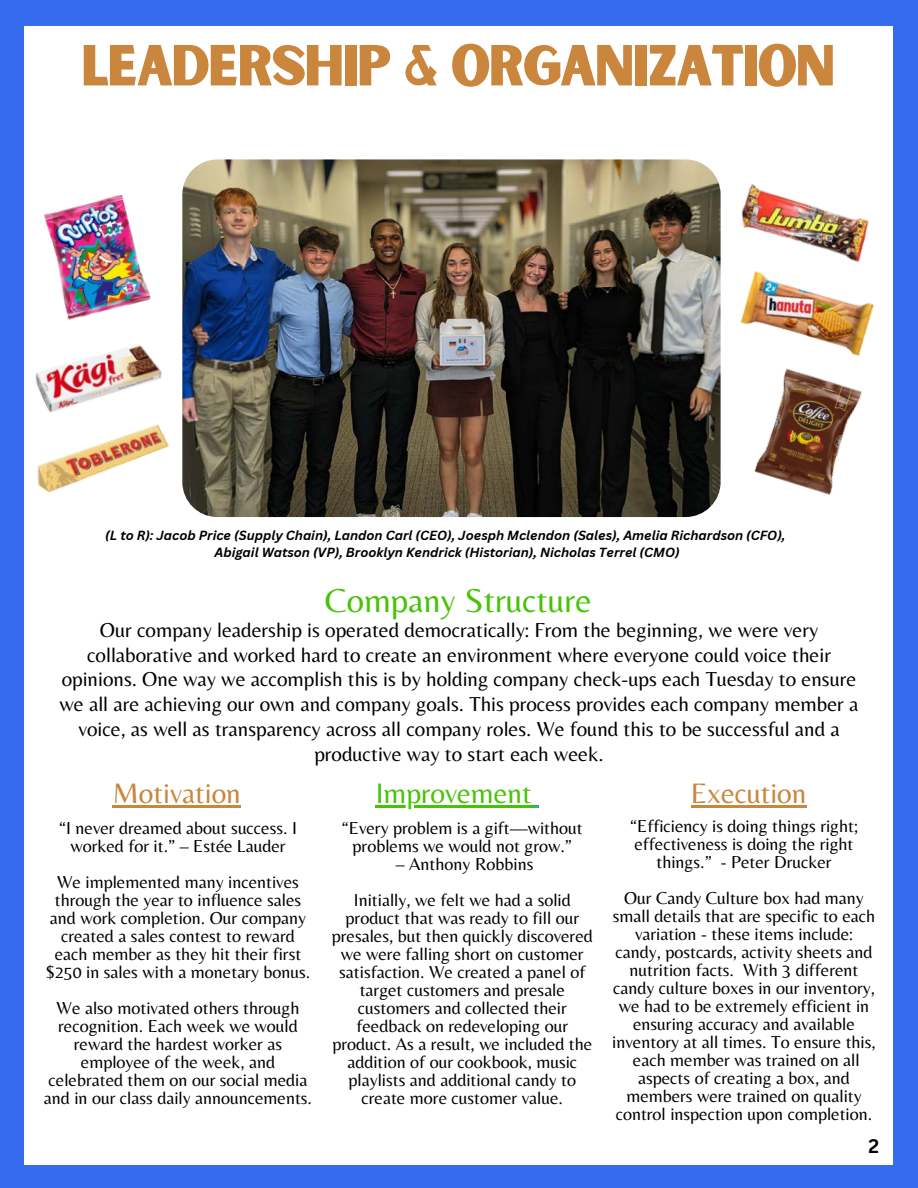
<style>
.page{position:relative;width:918px;height:1188px;background:#fff}
.page>*{position:absolute;margin:0;border:0;box-sizing:border-box;transform-origin:0 0}
.t1{font:55.2px "Sunborn Sans One";letter-spacing:-.04em;color:#c9863c}
.t2{font:34.5px "Belleza";color:#46c307}
.t3{font:29.25px "Belleza";color:#c9863c}
.t4{font:29.25px "Belleza";color:#46c307}
.t5{font:21px/24.8px "Belleza";color:#000;text-align:center}
.t6{font:700 19.2px "Canva Sans";color:#000}
.t7{font:18px/18px "Belleza";color:#000;text-align:center}
.t8{font:italic 700 12.9px "Canva Sans";color:#000}
</style>
<div class="page">
<div style="left:894px;top:0;width:24px;height:1168px;background:#376bed"></div>
<div style="left:0;top:1166px;width:918px;height:22px;background:#376bed"></div>
<div style="left:0;top:16px;width:24px;height:1161px;background:#376bed"></div>
<div style="left:0;top:0;width:918px;height:26px;background:#376bed"></div>
<img style="left:702px;top:137px;width:192px;height:176px">
<img style="left:43px;top:194px;width:108px;height:120px">
<img style="left:182px;top:159px;width:538px;height:358px;border-radius:35px">
<img style="left:734px;top:257px;width:147px;height:90px">
<img style="left:754px;top:347px;width:108px;height:148px">
<img style="left:35px;top:314px;width:127px;height:96px">
<img style="left:37px;top:410px;width:150px;height:90px">
<hr style="left:691px;top:805px;width:115px;height:3px;background:#c9863c">
<hr style="left:113px;top:805px;width:128px;height:3px;background:#c9863c">
<hr style="left:376px;top:805px;width:156px;height:3px;background:#46c307">
<svg style="left:532px;top:805px;width:7px;height:3px"></svg>
<p class="t1" style="left:81px;top:30px;width:756px">LEADERSHIP &amp; ORGANIZATION</p>
<h5 class="t8" style="left:105px;top:526px;width:682px">(L to R): Jacob Price (Supply Chain), Landon Carl (CEO), Joesph Mclendon (Sales), Amelia Richardson (CFO),</h5>
<h5 class="t8" style="left:214px;top:544px;width:467px">Abigail Watson (VP), Brooklyn Kendrick (Historian), Nicholas Terrel (CMO)</h5>
<h5 class="t2" style="left:325px;top:580px;width:268px">Company Structure</h5>
<h5 class="t5" style="left:60px;top:617px;width:800px">Our company leadership is operated democratically: From the beginning, we were very collaborative and worked hard to create an environment where everyone could voice their opinions. One way we accomplish this is by holding company check-ups each Tuesday to ensure we all are achieving our own and company goals. This process provides each company member a voice, as well as transparency across all company roles. We found this to be successful and a productive way to start each week.</h5>
<h5 class="t4" style="left:376px;top:776px;width:158px">Improvement</h5>
<h5 class="t7" style="left:342px;top:818px;width:243px">“Every problem is a gift—without problems we would not grow.”</h5>
<h5 class="t7" style="left:396px;top:854px;width:139px">– Anthony Robbins</h5>
<h5 class="t7" style="left:332px;top:890px;width:262px">Initially, we felt we had a solid product that was ready to fill our presales, but then quickly discovered we were falling short on customer satisfaction. We created a panel of target customers and presale customers and collected their feedback on redeveloping our product. As a result, we included the addition of our cookbook, music playlists and additional candy to create more customer value.</h5>
<h4 class="t3" style="left:113px;top:776px;width:130px">Motivation</h4>
<h2 class="t3" style="left:691px;top:776px;width:117px">Execution</h2>
<h3 class="t7" style="left:59px;top:818px;width:239px">“I never dreamed about success. I worked for it.” – Estée Lauder</h3>
<h3 class="t7" style="left:46px;top:872px;width:266px">We implemented many incentives through the year to influence sales and work completion. Our company created a sales contest to reward each member as they hit their first $250 in sales with a monetary bonus.</h3>
<h3 class="t7" style="left:44px;top:998px;width:270px">We also motivated others through recognition. Each week we would reward the hardest worker as employee of the week, and celebrated them on our social media and in our class daily announcements.</h3>
<p class="t7" style="left:630px;top:817px;width:229px">“Efficiency is doing things right; effectiveness is doing the right things.” - Peter Drucker</p>
<p class="t7" style="left:612px;top:889px;width:265px">Our Candy Culture box had many small details that are specific to each variation - these items include: candy, postcards, activity sheets and nutrition facts. With 3 different candy culture boxes in our inventory, we had to be extremely efficient in ensuring accuracy and available inventory at all times. To ensure this, each member was trained on all aspects of creating a box, and members were trained on quality control inspection upon completion.</p>
<p class="t6" style="left:869px;top:1132px;width:12px">2</p>
</div>
